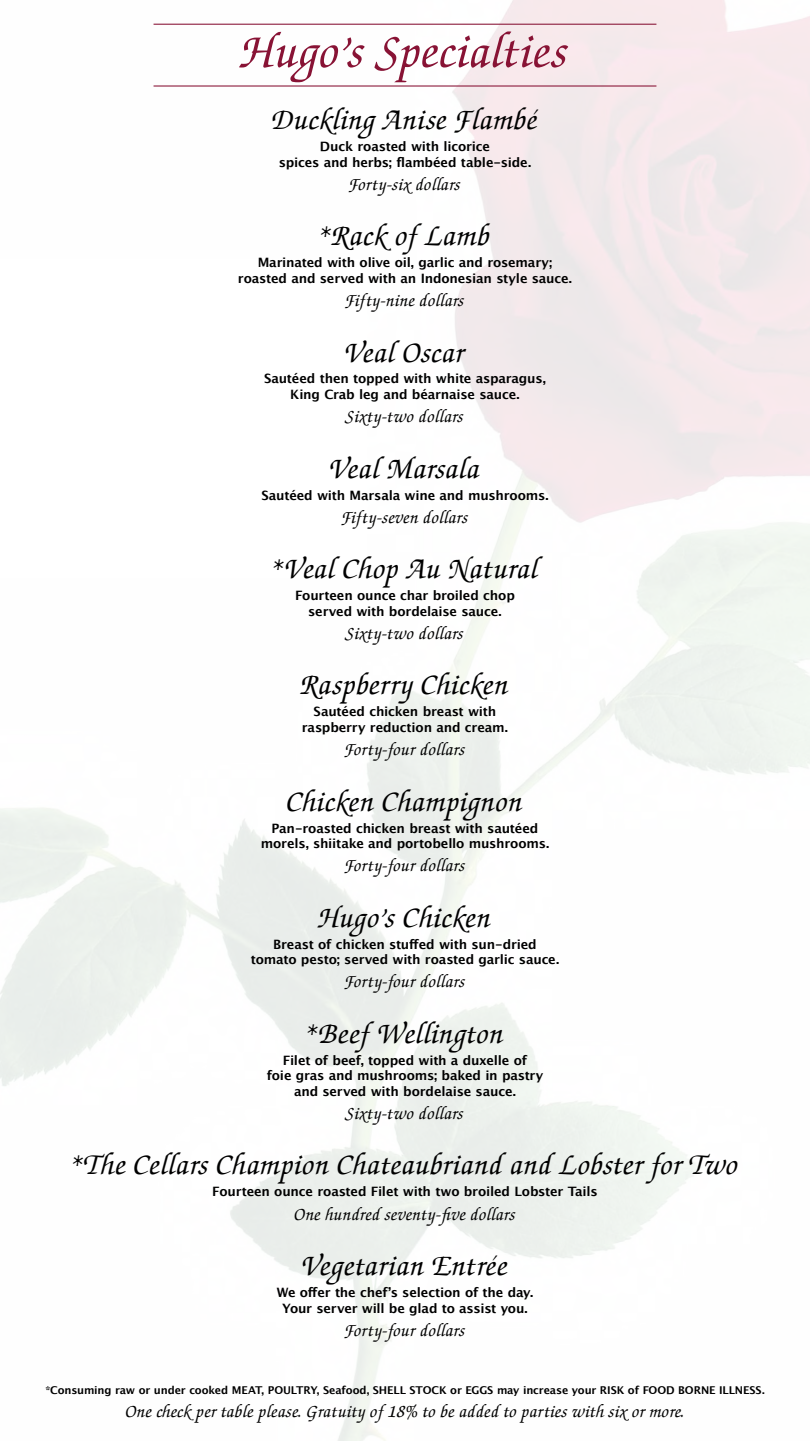
<style>
.page{position:relative;width:810px;height:1441px;background:#fff}
.page>*{position:absolute;margin:0;border:0;box-sizing:border-box;transform-origin:0 0}
.t1{font:italic 500 52.65px "Zapf Chancery S";letter-spacing:-.01em;color:#881335}
.t2{font:italic 500 32.25px "Zapf Chancery S";letter-spacing:-.005em;color:#000}
.t3{font:italic 500 19.35px "Zapf Chancery S";color:#000}
.t4{font:700 12.9px/15.5px "Lucida Grande";letter-spacing:-.015em;color:#000;text-align:center}
.t5{font:700 10.73px "Lucida Grande";letter-spacing:-.01em;color:#000}
</style>
<div class="page">
<hr style="left:154px;top:24px;width:502px;height:1px;background:#881335">
<hr style="left:154px;top:85px;width:502px;height:1px;background:#881335">
<h1 class="t1" style="left:241px;top:27px;width:330px">Hugo’s Specialties</h1>
<h2 class="t2" style="left:272px;top:105px;width:268px">Duckling Anise Flambé</h2>
<p class="t4" style="left:279px;top:139px;width:254px">Duck roasted with licorice<br>spices and herbs; flambéed table-side.</p>
<h3 class="t3" style="left:349px;top:175px;width:114px">Forty-six dollars</h3>
<h2 class="t2" style="left:319px;top:221px;width:174px">*Rack of Lamb</h2>
<p class="t4" style="left:238px;top:255px;width:336px">Marinated with olive oil, garlic and rosemary; roasted and served with an Indonesian style sauce.</p>
<h3 class="t3" style="left:345px;top:291px;width:121px">Fifty-nine dollars</h3>
<h2 class="t2" style="left:344px;top:337px;width:123px">Veal Oscar</h2>
<p class="t4" style="left:264px;top:371px;width:283px">Sautéed then topped with white asparagus,<br>King Crab leg and béarnaise sauce.</p>
<h3 class="t3" style="left:346px;top:407px;width:120px">Sixty-two dollars</h3>
<h2 class="t2" style="left:329px;top:453px;width:153px">Veal Marsala</h2>
<p class="t4" style="left:261px;top:487px;width:289px">Sautéed with Marsala wine and mushrooms.</p>
<h3 class="t3" style="left:341px;top:508px;width:129px">Fifty-seven dollars</h3>
<h2 class="t2" style="left:271px;top:553px;width:269px">*Veal Chop Au Natural</h2>
<p class="t4" style="left:295px;top:587px;width:221px">Fourteen ounce char broiled chop served with bordelaise sauce.</p>
<h3 class="t3" style="left:346px;top:624px;width:120px">Sixty-two dollars</h3>
<h2 class="t2" style="left:301px;top:669px;width:210px">Raspberry Chicken</h2>
<p class="t4" style="left:302px;top:703px;width:208px">Sautéed chicken breast with raspberry reduction and cream.</p>
<h3 class="t3" style="left:344px;top:740px;width:123px">Forty-four dollars</h3>
<h2 class="t2" style="left:287px;top:786px;width:238px">Chicken Champignon</h2>
<p class="t4" style="left:261px;top:820px;width:290px">Pan-roasted chicken breast with sautéed morels, shiitake and portobello mushrooms.</p>
<h3 class="t3" style="left:344px;top:856px;width:123px">Forty-four dollars</h3>
<h2 class="t2" style="left:318px;top:902px;width:175px">Hugo’s Chicken</h2>
<p class="t4" style="left:251px;top:936px;width:310px">Breast of chicken stuffed with sun-dried tomato pesto; served with roasted garlic sauce.</p>
<h3 class="t3" style="left:344px;top:972px;width:123px">Forty-four dollars</h3>
<h2 class="t2" style="left:306px;top:1018px;width:200px">*Beef Wellington</h2>
<p class="t4" style="left:267px;top:1052px;width:278px">Filet of beef, topped with a duxelle of<br>foie gras and mushrooms; baked in pastry and served with bordelaise sauce.</p>
<h3 class="t3" style="left:346px;top:1104px;width:120px">Sixty-two dollars</h3>
<h2 class="t2" style="left:71px;top:1149px;width:670px">*The Cellars Champion Chateaubriand and Lobster for Two</h2>
<p class="t4" style="left:212px;top:1183px;width:387px">Fourteen ounce roasted Filet with two broiled Lobster Tails</p>
<h3 class="t3" style="left:294px;top:1204px;width:223px">One hundred seventy-five dollars</h3>
<h2 class="t2" style="left:302px;top:1250px;width:208px">Vegetarian Entrée</h2>
<p class="t4" style="left:277px;top:1284px;width:258px">We offer the chef’s selection of the day.<br>Your server will be glad to assist you.</p>
<h3 class="t3" style="left:344px;top:1320px;width:123px">Forty-four dollars</h3>
<p class="t5" style="left:45px;top:1381px;width:721px">*Consuming raw or under cooked MEAT, POULTRY, Seafood, SHELL STOCK or EGGS may increase your RISK of FOOD BORNE ILLNESS.</p>
<h3 class="t3" style="left:125px;top:1402px;width:561px">One check per table please. Gratuity of 18% to be added to parties with six or more.</h3>
</div>
